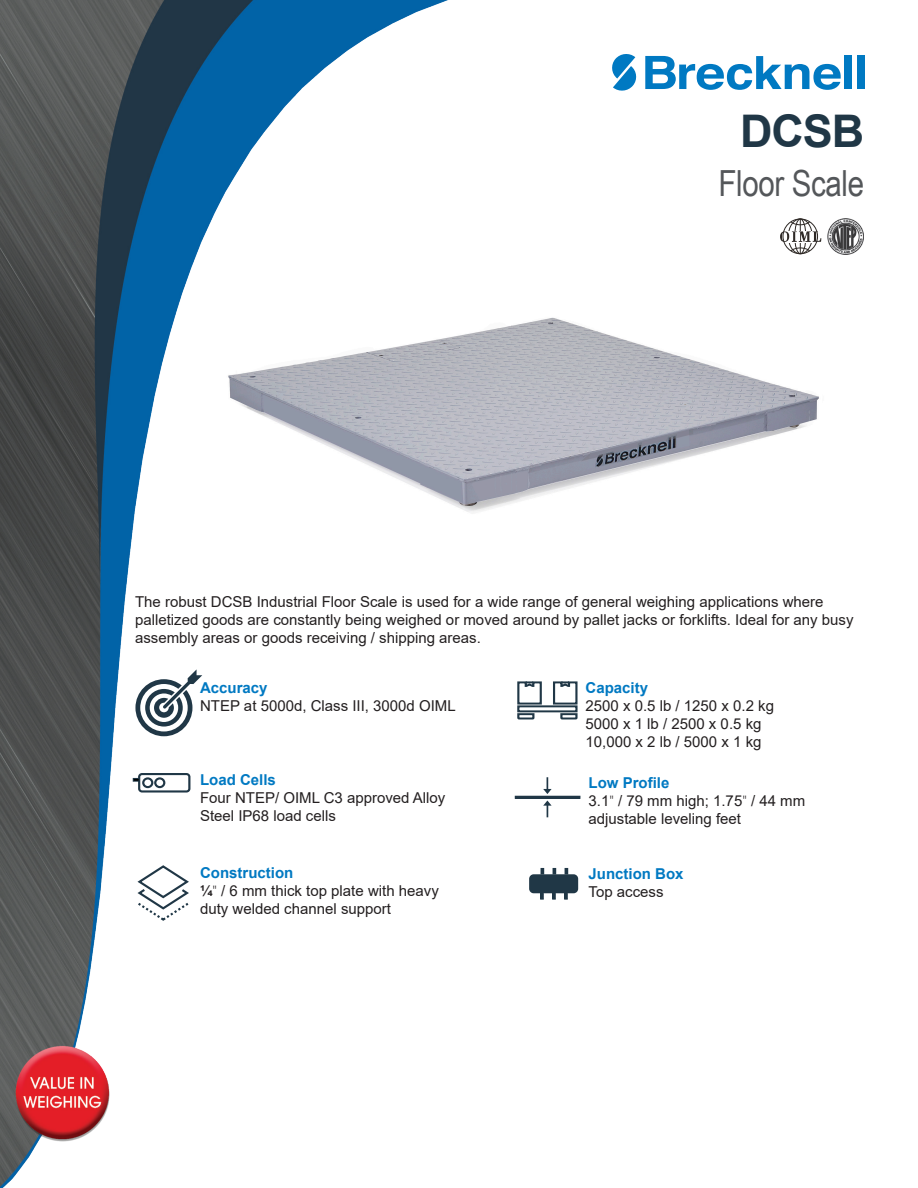
<style>
.page{position:relative;width:918px;height:1188px;background:#fff}
.page>*{position:absolute;margin:0;border:0;box-sizing:border-box;transform-origin:0 0}
.t1{font:700 45px "Arial";color:#203746}
.t2{font:36px "Arial Narrow";letter-spacing:-.01em;color:#54575a}
.t3{font:15px/18px "Arial";color:#231f20}
.t4{font:700 15px "Arial";color:#0079c2}
.s1{font-weight:700;color:#0079c2}
.s2{font-family:"Myriad Pro";font-weight:300}
.s3{font-weight:700}
</style>
<div class="page">
<img style="left:0;top:0;width:865px;height:1188px">
<img style="left:219px;top:298px;width:627px;height:249px">
<hr style="left:800px;top:219px;width:1px;height:35px;background:#2e2926">
<div style="left:783px;top:219px;width:35px;height:35px;border:1px solid #2e2926;border-radius:50%"></div>
<div style="left:788px;top:219px;width:24px;height:35px;border:1px solid #2e2926;border-radius:50%"></div>
<div style="left:795px;top:219px;width:11px;height:35px;border:1px solid #2e2926;border-radius:50%"></div>
<svg style="left:791px;top:221px;width:19px;height:4px"></svg>
<svg style="left:791px;top:248px;width:19px;height:3px"></svg>
<svg style="left:780px;top:231px;width:41px;height:11px"></svg>
<svg style="left:135px;top:669px;width:67px;height:67px"></svg>
<div style="left:138px;top:773px;width:52px;height:20px;border:2px solid #203746;border-radius:3px"></div>
<div style="left:142px;top:777px;width:11px;height:11px;border:2px solid #203746;border-radius:50%"></div>
<div style="left:154px;top:777px;width:11px;height:11px;border:2px solid #203746;border-radius:50%"></div>
<svg style="left:133px;top:778px;width:7px;height:4px"></svg>
<svg style="left:136px;top:864px;width:55px;height:58px"></svg>
<svg style="left:516px;top:712px;width:20px;height:8px"></svg>
<div style="left:517px;top:705px;width:61px;height:7px;border:2px solid #203746"></div>
<svg style="left:559px;top:712px;width:20px;height:8px"></svg>
<svg style="left:516px;top:680px;width:27px;height:26px"></svg>
<svg style="left:552px;top:680px;width:27px;height:26px"></svg>
<div style="left:515px;top:796px;width:65px;height:3px;border:1px solid #203746"></div>
<svg style="left:543px;top:777px;width:9px;height:17px"></svg>
<svg style="left:543px;top:801px;width:9px;height:16px"></svg>
<div style="left:530px;top:875px;width:47px;height:17px;background:#203746;border-radius:4px"></div>
<div style="left:529px;top:874px;width:49px;height:19px;border:2px solid #203746;border-radius:4px"></div>
<svg style="left:540px;top:893px;width:4px;height:7px"></svg>
<svg style="left:552px;top:893px;width:4px;height:7px"></svg>
<svg style="left:564px;top:893px;width:4px;height:7px"></svg>
<svg style="left:541px;top:868px;width:3px;height:6px"></svg>
<svg style="left:553px;top:868px;width:3px;height:6px"></svg>
<svg style="left:565px;top:868px;width:3px;height:6px"></svg>
<svg style="left:612px;top:54px;width:26px;height:37px"></svg>
<svg style="left:645px;top:56px;width:196px;height:34px"></svg>
<div style="left:845px;top:56px;width:7px;height:33px;background:#0079c2"></div>
<div style="left:858px;top:56px;width:7px;height:33px;background:#0079c2"></div>
<img style="left:828px;top:218px;width:36px;height:36px">
<h1 class="t1" style="left:740px;top:99px;width:126px">DCSB</h1>
<h2 class="t2" style="left:719px;top:157px;width:147px">Floor Scale</h2>
<p class="t3" style="left:135px;top:593px;width:720px">The robust DCSB Industrial Floor Scale is used for a wide range of general weighing applications where palletized goods are constantly being weighed or moved around by pallet jacks or forklifts. Ideal for any busy assembly areas or goods receiving / shipping areas.</p>
<p class="t4" style="left:200px;top:678px;width:69px">Accuracy</p>
<p class="t3" style="left:200px;top:697px;width:257px">NTEP at 5000d, Class III, 3000d OIML</p>
<p class="t4" style="left:586px;top:678px;width:64px">Capacity</p>
<p class="t3" style="left:586px;top:697px;width:190px">2500 x 0.5 lb / 1250 x 0.2 kg<br>5000 x 1 lb / 2500 x 0.5 kg<br>10,000 x 2 lb / 5000 x 1 kg</p>
<p class="t4" style="left:200px;top:769px;width:77px">Load Cells</p>
<p class="t3" style="left:200px;top:789px;width:247px">Four NTEP/ OIML C3 approved Alloy<br>Steel IP68 load cells</p>
<p class="t3" style="left:589px;top:774px;width:218px"><span class="s1">Low Profile<br></span>3.1<span class="s2">"</span> / 79 mm high; 1.75<span class="s2">"</span> / 44 mm adjustable leveling feet</p>
<p class="t3" style="left:200px;top:864px;width:240px"><span class="s1">Construction<br></span><span class="s3">¼</span><span class="s2">"</span> / 6 mm thick top plate with heavy duty welded channel support</p>
<p class="t4" style="left:589px;top:863px;width:97px">Junction Box</p>
<p class="t3" style="left:589px;top:882px;width:77px">Top access</p>
</div>
